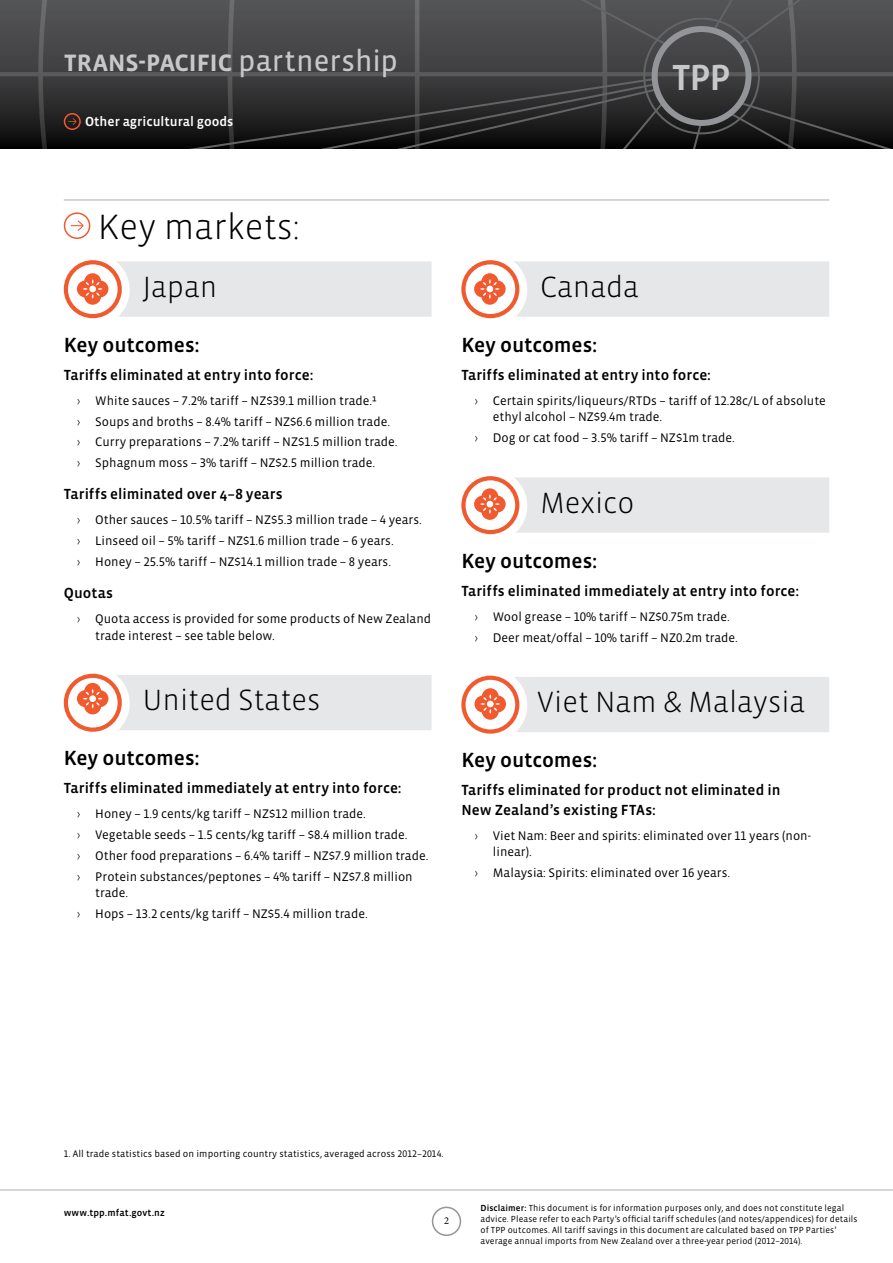
<style>
.page{position:relative;width:893px;height:1263px;background:#fff}
.page>*{position:absolute;margin:0;border:0;box-sizing:border-box;transform-origin:0 0}
.t1{font:500 37.2px "Vista Sans OT";color:#c7c8ca}
.t2{font:300 36px "Vista Sans OT";color:#000}
.t3{font:300 30px "Vista Sans OT";color:#000}
.t4{font:500 30px "Vista Sans OT";letter-spacing:-.035em;color:#c7c8ca}
.t5{font:500 21px "Vista Sans OT";letter-spacing:-.025em;color:#000}
.t6{font:500 15px/19.5px "Vista Sans OT";color:#000}
.t7{font:500 13.5px "Vista Sans OT";color:#fff}
.t8{font:12.75px/20.7px "Vista Sans OT";color:#000}
.t9{font:10.5px "Minion Pro";color:#000}
.t10{font:9.75px "Vista Sans OT";letter-spacing:.01em;color:#000}
.t11{font:500 9.75px "Vista Sans OT";letter-spacing:.01em;color:#000}
.t12{font:9px/10.8px "Vista Sans OT";letter-spacing:.01em;color:#000}
.s1{font-weight:400}
.s2{font-weight:300}
.s3{font-style:inherit}
.s4{font-weight:500}
</style>
<div class="page">
<svg style="left:0;top:0;width:893px;height:149px;background:#474749"></svg>
<svg style="left:712px;top:0;width:99px;height:47px;background:#525255"></svg>
<svg style="left:725px;top:100px;width:168px;height:49px;background:#212122"></svg>
<svg style="left:529px;top:0;width:138px;height:46px;background:#4f5052"></svg>
<div style="left:652px;top:26px;width:99px;height:100px;border:6px solid #939598;border-radius:50%"></div>
<div style="left:432px;top:1206px;width:29px;height:30px;border:2px solid #939598;border-radius:50%"></div>
<hr style="left:0;top:1189px;width:893px;height:2px;background:#c7c8ca">
<svg style="left:34px;top:77px;width:669px;height:72px;background:#282729"></svg>
<div style="left:64px;top:113px;width:17px;height:17px;border:2px solid #f15a2e;border-radius:50%"></div>
<hr style="left:64px;top:199px;width:765px;height:2px;background:#c7c8ca">
<svg style="left:71px;top:220px;width:12px;height:11px"></svg>
<div style="left:64px;top:212px;width:26px;height:27px;border:2px solid #f15a2e;border-radius:50%"></div>
<svg style="left:64px;top:260px;width:368px;height:58px;background:#eae2e0"></svg>
<svg style="left:64px;top:674px;width:368px;height:58px;background:#eae2e0"></svg>
<svg style="left:461px;top:676px;width:368px;height:58px;background:#eae2e0"></svg>
<svg style="left:461px;top:260px;width:368px;height:58px;background:#eae1e0"></svg>
<svg style="left:461px;top:476px;width:368px;height:58px;background:#eae1e0"></svg>
<h3 class="t4" style="left:64px;top:46px;width:336px">trans-pacific <span class="s1">partnership</span></h3>
<p class="t7" style="left:85px;top:115px;width:150px">Other agricultural goods</p>
<h1 class="t1" style="left:672px;top:58px;width:60px">TPP</h1>
<h2 class="t2" style="left:98px;top:208px;width:204px">Key markets:</h2>
<h3 class="t3" style="left:142px;top:271px;width:76px">Japan</h3>
<h3 class="t5" style="left:64px;top:334px;width:137px">Key outcomes:</h3>
<p class="t6" style="left:64px;top:365px;width:251px">Tariffs eliminated at entry into force:</p>
<p class="t8" style="left:77px;top:390px;width:322px"><span class="s2">›</span> White sauces – 7.2% tariff – NZ$39.1 million trade.<span class="s3">1<br></span><span class="s2">›</span> Soups and broths – 8.4% tariff – NZ$6.6 million trade.<br><span class="s2">›</span> Curry preparations – 7.2% tariff – NZ$1.5 million trade. <span class="s2">›</span> Sphagnum moss – 3% tariff – NZ$2.5 million trade.</p>
<p class="t6" style="left:64px;top:485px;width:221px">Tariffs eliminated over 4–8 years</p>
<p class="t8" style="left:77px;top:510px;width:346px"><span class="s2">›</span> Other sauces – 10.5% tariff – NZ$5.3 million trade – 4 years. <span class="s2">›</span> Linseed oil – 5% tariff – NZ$1.6 million trade – 6 years.<br><span class="s2">›</span> Honey – 25.5% tariff – NZ$14.1 million trade – 8 years.</p>
<p class="t6" style="left:64px;top:584px;width:51px">Quotas</p>
<p class="t8" style="left:95px;top:611px;width:337px;line-height:16.5px;text-indent:-18px"><span class="s2">›</span> Quota access is provided for some products of New Zealand trade interest – see table below.</p>
<h3 class="t3" style="left:142px;top:685px;width:179px">United States</h3>
<h3 class="t5" style="left:64px;top:748px;width:137px">Key outcomes:</h3>
<p class="t6" style="left:64px;top:779px;width:339px">Tariffs eliminated immediately at entry into force:</p>
<p class="t8" style="left:77px;top:804px;width:353px"><span class="s2">›</span> Honey – 1.9 cents/kg tariff – NZ$12 million trade.<br><span class="s2">›</span> Vegetable seeds – 1.5 cents/kg tariff – $8.4 million trade.<br><span class="s2">›</span> Other food preparations – 6.4% tariff – NZ$7.9 million trade. <span class="s2">›</span> Protein substances/peptones – 4% tariff – NZ$7.8 million</p>
<p class="t8" style="left:77px;top:883px;width:292px;text-indent:18px">trade.<br><span class="s2">›</span> Hops – 13.2 cents/kg tariff – NZ$5.4 million trade.</p>
<h3 class="t3" style="left:540px;top:271px;width:101px">Canada</h3>
<h3 class="t5" style="left:461px;top:334px;width:137px">Key outcomes:</h3>
<p class="t6" style="left:461px;top:365px;width:251px">Tariffs eliminated at entry into force:</p>
<p class="t8" style="left:493px;top:393px;width:334px;line-height:16.5px;text-indent:-18px"><span class="s2">›</span> Certain spirits/liqueurs/RTDs – tariff of 12.28c/L of absolute ethyl alcohol – NZ$9.4m trade.</p>
<p class="t8" style="left:475px;top:428px;width:261px"><span class="s2">›</span> Dog or cat food – 3.5% tariff – NZ$1m trade.</p>
<h3 class="t3" style="left:540px;top:487px;width:96px">Mexico</h3>
<h3 class="t5" style="left:461px;top:550px;width:137px">Key outcomes:</h3>
<p class="t6" style="left:461px;top:581px;width:339px">Tariffs eliminated immediately at entry into force:</p>
<p class="t8" style="left:475px;top:606px;width:265px"><span class="s2">›</span> Wool grease – 10% tariff – NZ$0.75m trade.<br><span class="s2">›</span> Deer meat/offal – 10% tariff – NZ0.2m trade.</p>
<h3 class="t3" style="left:537px;top:687px;width:270px">Viet Nam &amp; Malaysia</h3>
<h3 class="t5" style="left:461px;top:749px;width:137px">Key outcomes:</h3>
<p class="t6" style="left:461px;top:781px;width:321px">Tariffs eliminated for product not eliminated in<br>New Zealand’s existing FTAs:</p>
<p class="t8" style="left:493px;top:828px;width:320px;line-height:16.5px;text-indent:-18px"><span class="s2">›</span> Viet Nam: Beer and spirits: eliminated over 11 years (non&shy;linear).</p>
<p class="t8" style="left:475px;top:863px;width:257px"><span class="s2">›</span> Malaysia: Spirits: eliminated over 16 years.</p>
<p class="t10" style="left:64px;top:1148px;width:381px">1. All trade statistics based on importing country statistics, averaged across 2012–2014.</p>
<p class="t11" style="left:64px;top:1208px;width:103px">www.tpp.mfat.govt.nz</p>
<p class="t12" style="left:480px;top:1203px;width:379px"><span class="s4">Disclaimer:</span> This document is for information purposes only, and does not constitute legal advice. Please refer to each Party’s official tariff schedules (and notes/appendices) for details of TPP outcomes. All tariff savings in this document are calculated based on TPP Parties’ average annual imports from New Zealand over a three-year period (2012–2014).</p>
<p class="t9" style="left:444px;top:1213px;width:6px">2</p>
</div>
